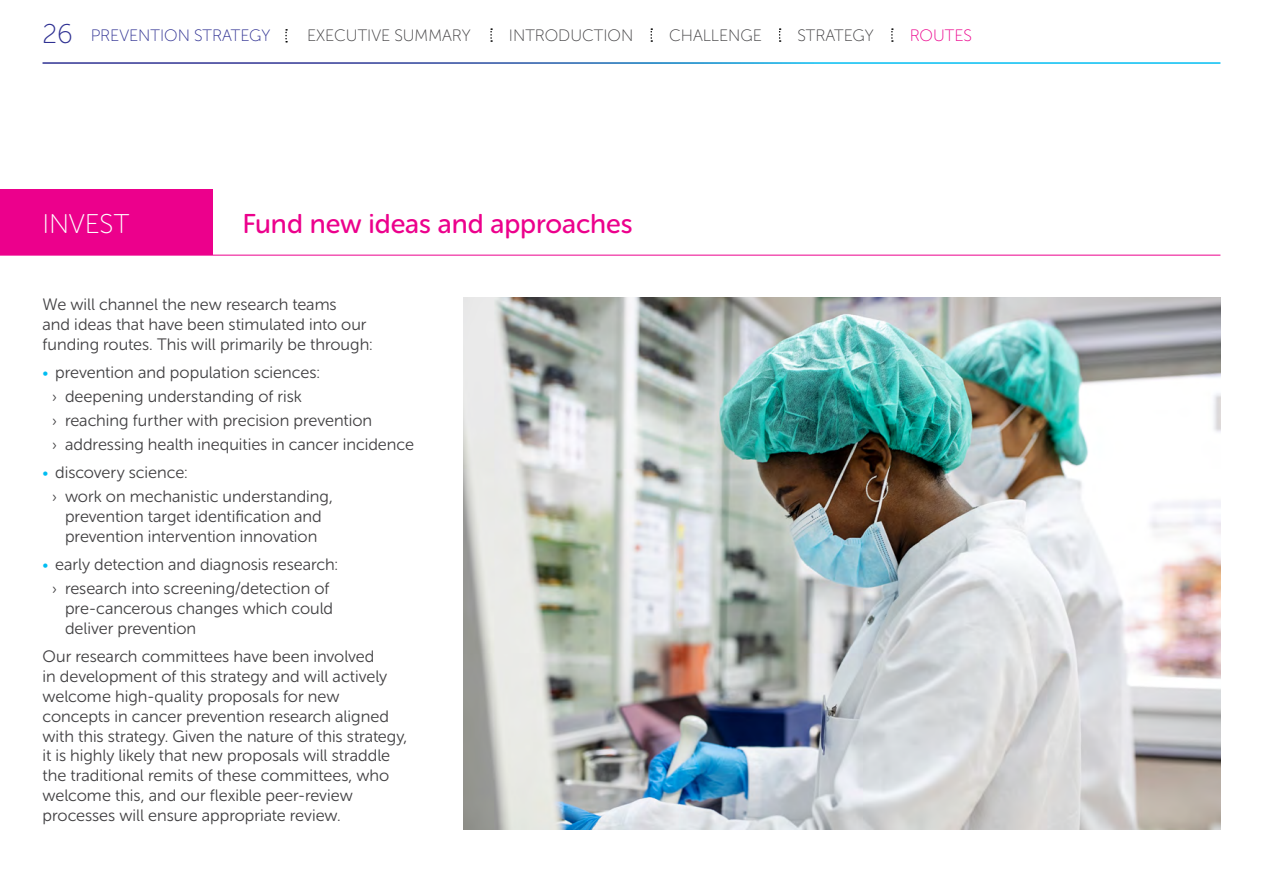
<style>
.page{position:relative;width:1263px;height:893px;background:#fff}
.page>*{position:absolute;margin:0;border:0;box-sizing:border-box;transform-origin:0 0}
.Sub_heading_2__H3{font:27px "Museo Sans Rounded 500";color:#ec008c}
.Sub_heading__H3{font:27px "Museo Sans Rounded 100";letter-spacing:-.01em;color:#fff}
.Body_copy__P{font:16.5px/19.8px "Museo Sans Rounded 300";color:#414042}
.t1{font:16.5px "Museo Sans Rounded 100";color:#414042}
.t2{font:16.5px "Museo Sans Rounded 100";color:#2e3092}
.t3{font:16.5px "Museo Sans Rounded 100";color:#ec008c}
.s1{font-size:27px}
.s2{font-size:15px;color:#00bdf2}
.s3{font-size:15px}
</style>
<div class="page">
<svg style="left:285px;top:29px;width:2px;height:14px"></svg>
<svg style="left:490px;top:28px;width:2px;height:14px"></svg>
<svg style="left:650px;top:28px;width:2px;height:14px"></svg>
<svg style="left:779px;top:28px;width:2px;height:14px"></svg>
<svg style="left:891px;top:28px;width:2px;height:14px"></svg>
<div style="left:0;top:189px;width:213px;height:66px;background:#ec008c"></div>
<hr style="left:1262px;top:189px;width:1px;height:66px;background:#ec008c">
<hr style="left:0;top:255px;width:1220px;height:1px;background:#ec008c">
<img style="left:463px;top:298px;width:757px;height:531px">
<p class="t2" style="left:43px;top:27px;width:230px"><span class="s1">26</span> PREVENTION STRATEGY</p>
<p class="t1" style="left:307px;top:26px;width:165px">EXECUTIVE SUMMARY</p>
<p class="t1" style="left:509px;top:26px;width:126px">INTRODUCTION</p>
<p class="t1" style="left:669px;top:26px;width:94px">CHALLENGE</p>
<p class="t1" style="left:797px;top:26px;width:78px">STRATEGY</p>
<p class="t3" style="left:910px;top:26px;width:64px">ROUTES</p>
<h3 class="Sub_heading__H3" style="left:43px;top:209px;width:88px">INVEST</h3>
<h3 class="Sub_heading_2__H3" style="left:242px;top:209px;width:392px">Fund new ideas and approaches</h3>
<p class="Body_copy__P" style="left:43px;top:295px;width:332px">We will channel the new research teams<br>and ideas that have been stimulated into our funding routes. This will primarily be through:</p>
<p class="Body_copy__P" style="left:43px;top:362px;width:279px"><span class="s2">•</span> prevention and population sciences:</p>
<p class="Body_copy__P" style="left:52px;top:387px;width:251px"><span class="s3">›</span> deepening understanding of risk</p>
<p class="Body_copy__P" style="left:52px;top:411px;width:321px"><span class="s3">›</span> reaching further with precision prevention</p>
<p class="Body_copy__P" style="left:52px;top:435px;width:363px"><span class="s3">›</span> addressing health inequities in cancer incidence</p>
<p class="Body_copy__P" style="left:43px;top:463px;width:147px"><span class="s2">•</span> discovery science:</p>
<p class="Body_copy__P" style="left:52px;top:487px;width:282px;text-align:center"><span class="s3">›</span> work on mechanistic understanding, prevention target identification and prevention intervention innovation</p>
<p class="Body_copy__P" style="left:43px;top:555px;width:297px"><span class="s2">•</span> early detection and diagnosis research:</p>
<p class="Body_copy__P" style="left:65px;top:579px;width:270px;text-indent:-13px"><span class="s3">›</span> research into screening/detection of pre-cancerous changes which could deliver prevention</p>
<p class="Body_copy__P" style="left:43px;top:647px;width:366px">Our research committees have been involved<br>in development of this strategy and will actively welcome high-quality proposals for new concepts in cancer prevention research aligned with this strategy. Given the nature of this strategy, it is highly likely that new proposals will straddle the traditional remits of these committees, who welcome this, and our flexible peer-review processes will ensure appropriate review.</p>
</div>
